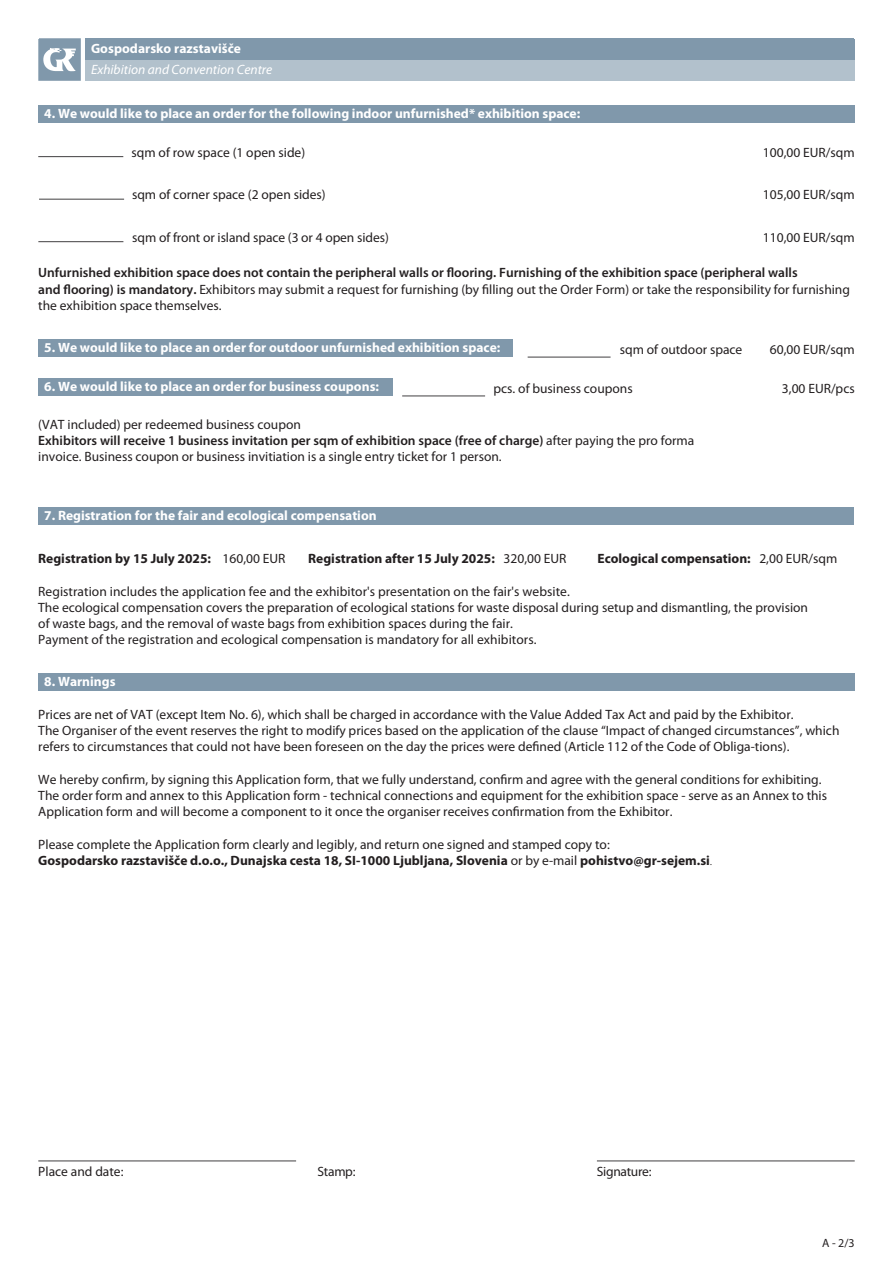
<style>
.page{position:relative;width:893px;height:1263px;background:#fff}
.page>*{position:absolute;margin:0;border:0;box-sizing:border-box;transform-origin:0 0}
.t1{font:13.5px/16.2px "Myriad Pro";color:#231f20}
.t2{font:600 13.5px/16.2px "Myriad Pro";color:#231f20}
.t3{font:700 13.5px "Myriad Pro";color:#fff}
.t4{font:700 13.5px "Myriad Pro";color:#231f20}
.t5{font:italic 13.5px "Myriad Pro";color:#fff}
.t6{font:13.5px "Myriad Pro";letter-spacing:-.02em;color:#231f20}
.t7{font:12px "Myriad Pro";color:#231f20}
.s1{font-weight:400}
.s2{font-weight:600}
.s3{font-weight:700}
.s4{font-weight:300}
</style>
<div class="page">
<hr style="left:38px;top:156px;width:85px;height:1px;background:#413f41">
<hr style="left:39px;top:199px;width:85px;height:1px;background:#413f41">
<hr style="left:38px;top:241px;width:85px;height:1px;background:#413f41">
<div style="left:38px;top:105px;width:817px;height:18px;background:#8098ab"></div>
<hr style="left:528px;top:357px;width:83px;height:1px;background:#413f41">
<hr style="left:402px;top:396px;width:83px;height:1px;background:#413f41">
<div style="left:38px;top:339px;width:474px;height:18px;background:#8098ab"></div>
<div style="left:38px;top:378px;width:355px;height:18px;background:#8098ab"></div>
<div style="left:38px;top:507px;width:816px;height:17px;background:#8098ab"></div>
<div style="left:38px;top:673px;width:817px;height:18px;background:#8098ab"></div>
<div style="left:85px;top:38px;width:770px;height:21px;background:#8098ab"></div>
<div style="left:85px;top:59px;width:770px;height:22px;background:#b2c1cc"></div>
<svg style="left:38px;top:38px;width:43px;height:43px"></svg>
<hr style="left:597px;top:1160px;width:258px;height:1px;background:#413f41">
<hr style="left:38px;top:1160px;width:258px;height:1px;background:#413f41">
<p class="t3" style="left:91px;top:41px;width:152px">Gospodarsko razstavišče</p>
<p class="t5" style="left:91px;top:62px;width:183px">Exhibition and Convention Centre</p>
<p class="t3" style="left:44px;top:106px;width:537px">4. We would like to place an order for the following indoor unfurnished* exhibition space:</p>
<p class="t1" style="left:132px;top:144px;width:175px">sqm of row space (1 open side)</p>
<p class="t1" style="left:763px;top:144px;width:93px">100,00 EUR/sqm</p>
<p class="t1" style="left:132px;top:187px;width:195px">sqm of corner space (2 open sides)</p>
<p class="t1" style="left:132px;top:229px;width:258px">sqm of front or island space (3 or 4 open sides)</p>
<p class="t1" style="left:763px;top:229px;width:93px">110,00 EUR/sqm</p>
<p class="t1" style="left:763px;top:187px;width:93px">105,00 EUR/sqm</p>
<p class="t2" style="left:38px;top:265px;width:813px">Unfurnished exhibition space does not contain the peripheral walls or flooring. Furnishing of the exhibition space (peripheral walls<br>and flooring) is mandatory. <span class="s1">Exhibitors may submit a request for furnishing (by filling out the Order Form) or take the responsibility for furnishing the exhibition space themselves.</span></p>
<p class="t3" style="left:44px;top:340px;width:457px">5. We would like to place an order for outdoor unfurnished exhibition space:</p>
<p class="t3" style="left:44px;top:379px;width:336px">6. We would like to place an order for business coupons:</p>
<p class="t1" style="left:620px;top:341px;width:124px">sqm of outdoor space</p>
<p class="t1" style="left:493px;top:380px;width:141px">pcs. of business coupons</p>
<p class="t1" style="left:38px;top:416px;width:658px">(VAT included) per redeemed business coupon<br><span class="s2">Exhibitors will receive 1 business invitation per sqm of exhibition space (free of charge)</span> after paying the pro forma invoice. Business coupon or business invitiation is a single entry ticket for 1 person.</p>
<p class="t3" style="left:44px;top:507px;width:334px">7. Registration for the fair and ecological compensation</p>
<p class="t1" style="left:770px;top:341px;width:86px">60,00 EUR/sqm</p>
<p class="t1" style="left:782px;top:380px;width:74px">3,00 EUR/pcs</p>
<p class="t4" style="left:38px;top:551px;width:249px">Registration by 15 July 2025: <span class="s1">160,00 EUR</span></p>
<p class="t4" style="left:308px;top:551px;width:260px">Registration after 15 July 2025: <span class="s1">320,00 EUR</span></p>
<p class="t4" style="left:597px;top:550px;width:241px">Ecological compensation: <span class="s1">2,00 EUR/sqm</span></p>
<p class="t1" style="left:38px;top:583px;width:771px">Registration includes the application fee and the exhibitor's presentation on the fair's website.<br>The ecological compensation covers the preparation of ecological stations for waste disposal during setup and dismantling, the provision of waste bags, and the removal of waste bags from exhibition spaces during the fair.<br>Payment of the registration and ecological compensation is mandatory for all exhibitors.</p>
<p class="t3" style="left:44px;top:674px;width:73px">8. Warnings</p>
<p class="t1" style="left:38px;top:707px;width:803px">Prices are net of VAT (except Item No. 6), which shall be charged in accordance with the Value Added Tax Act and paid by the Exhibitor.<br>The Organiser of the event reserves the right to modify prices based on the application of the clause “Impact of changed circumstances”, which refers to circumstances that could not have been foreseen on the day the prices were defined (Article 112 of the Code of Obliga-tions).</p>
<p class="t1" style="left:38px;top:771px;width:790px">We hereby confirm, by signing this Application form, that we fully understand, confirm and agree with the general conditions for exhibiting.<br>The order form and annex to this Application form - technical connections and equipment for the exhibition space - serve as an Annex to this<br>Application form and will become a component to it once the organiser receives confirmation from the Exhibitor.</p>
<p class="t1" style="left:38px;top:836px;width:675px">Please complete the Application form clearly and legibly, and return one signed and stamped copy to:<br><span class="s3">Gospodarsko razstavišče d.o.o., Dunajska cesta 18, SI-1000 Ljubljana, Slovenia</span> or by e-mail <span class="s3">pohistvo@gr-sejem.si</span><span class="s4">.</span></p>
<p class="t1" style="left:38px;top:1164px;width:87px">Place and date:</p>
<p class="t1" style="left:318px;top:1164px;width:39px">Stamp:</p>
<p class="t6" style="left:597px;top:1164px;width:56px">Signature:</p>
<p class="t7" style="left:822px;top:1237px;width:34px">A - 2/3</p>
</div>
